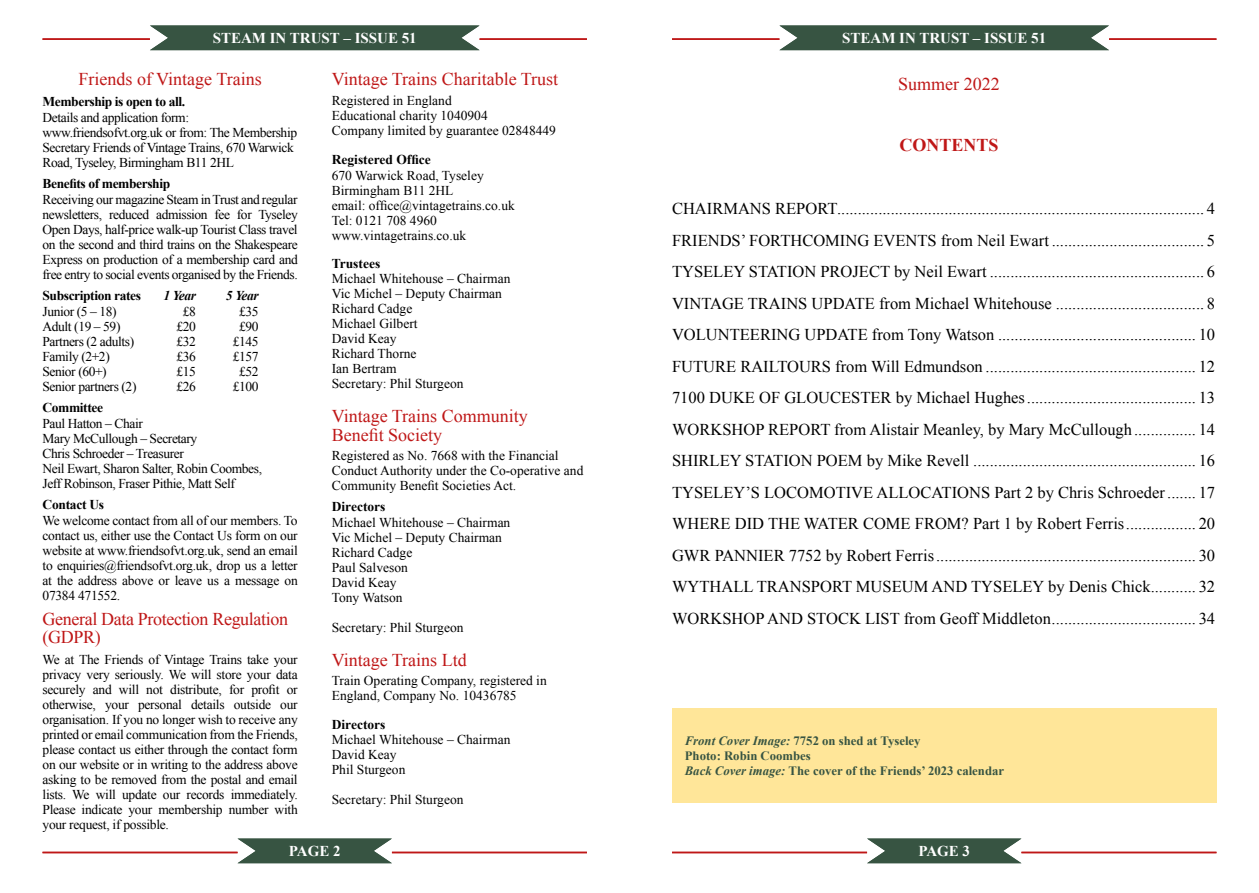
<style>
.page{position:relative;width:1259px;height:893px;background:#fff}
.page>*{position:absolute;margin:0;border:0;box-sizing:border-box;transform-origin:0 0}
.t1{font:18px/19.5px "Times New Roman";color:#bf1717}
.t2{font:18px/18px "Times New Roman";letter-spacing:-.02em;color:#bf1717}
.t3{font:700 18px "Times New Roman";color:#bf1717}
.t4{font:16.5px/31.5px "Times New Roman";color:#000;text-align:justify}
.t5{font:700 15px "Times New Roman";color:#fff}
.t6{font:13.5px/15px "Times New Roman";color:#000}
.t7{font:13.5px/15px "Times New Roman";letter-spacing:-.03em;color:#000}
.t8{font:700 13.5px "Times New Roman";letter-spacing:-.03em;color:#000}
.t9{font:700 13.5px "Times New Roman";color:#000}
.t10{font:italic 700 13.5px "Times New Roman";letter-spacing:-.03em;color:#000}
.t11{font:700 12.75px/15px "Times New Roman";color:#375442}
.s1{font-style:italic}
</style>
<div class="page">
<div style="left:150px;top:26px;width:329px;height:24px;background:#375442"></div>
<hr style="left:43px;top:38px;width:107px;height:2px;background:#bf1717">
<hr style="left:479px;top:38px;width:108px;height:2px;background:#bf1717">
<svg style="left:237px;top:838px;width:155px;height:25px;background:#50695a"></svg>
<hr style="left:43px;top:852px;width:194px;height:1px;background:#bf1717">
<hr style="left:392px;top:852px;width:195px;height:1px;background:#bf1717">
<div style="left:779px;top:26px;width:330px;height:24px;background:#375442"></div>
<hr style="left:672px;top:38px;width:107px;height:2px;background:#bf1717">
<hr style="left:1109px;top:38px;width:107px;height:2px;background:#bf1717">
<svg style="left:867px;top:838px;width:154px;height:25px;background:#4f6959"></svg>
<hr style="left:672px;top:852px;width:195px;height:1px;background:#bf1717">
<hr style="left:1021px;top:852px;width:195px;height:1px;background:#bf1717">
<div style="left:672px;top:708px;width:544px;height:94px;background:#ffe699"></div>
<p class="t5" style="left:213px;top:33px;width:206px">STEAM IN TRUST – ISSUE 51</p>
<h1 class="t1" style="left:79px;top:71px;width:185px">Friends of Vintage Trains</h1>
<p class="t8" style="left:43px;top:97px;width:144px">Membership is open to all.</p>
<p class="t7" style="left:43px;top:112px;width:256px">Details and application form: www.friendsofvt.org.uk or from: The Membership Secretary Friends of Vintage Trains, 670 Warwick Road, Tyseley, Birmingham B11 2HL</p>
<p class="t8" style="left:43px;top:174px;width:129px">Benefits of membership</p>
<p class="t6" style="left:43px;top:193px;width:257px;text-align:justify">Receiving our magazine Steam in Trust and regular newsletters, reduced admission fee for Tyseley Open Days, half-price walk-up Tourist Class travel on the second and third trains on the Shakespeare Express on production of a membership card and free entry to social events organised by the Friends.</p>
<p class="t8" style="left:43px;top:291px;width:100px">Subscription rates</p>
<p class="t10" style="left:163px;top:290px;width:34px">1 Year</p>
<p class="t10" style="left:226px;top:290px;width:34px">5 Year</p>
<p class="t7" style="left:43px;top:305px;width:76px">Junior (5 – 18)</p>
<p class="t6" style="left:183px;top:305px;width:15px">£8</p>
<p class="t6" style="left:239px;top:305px;width:21px">£35</p>
<p class="t7" style="left:43px;top:320px;width:79px">Adult (19 – 59)</p>
<p class="t6" style="left:176px;top:320px;width:21px">£20</p>
<p class="t6" style="left:239px;top:320px;width:21px">£90</p>
<p class="t7" style="left:43px;top:335px;width:93px">Partners (2 adults)</p>
<p class="t6" style="left:176px;top:335px;width:21px">£32</p>
<p class="t6" style="left:233px;top:335px;width:27px">£145</p>
<p class="t6" style="left:43px;top:350px;width:69px">Family (2+2)</p>
<p class="t6" style="left:176px;top:350px;width:21px">£36</p>
<p class="t6" style="left:233px;top:350px;width:27px">£157</p>
<p class="t7" style="left:43px;top:365px;width:66px">Senior (60+)</p>
<p class="t6" style="left:176px;top:365px;width:21px">£15</p>
<p class="t6" style="left:239px;top:365px;width:21px">£52</p>
<p class="t7" style="left:43px;top:380px;width:95px">Senior partners (2)</p>
<p class="t6" style="left:176px;top:380px;width:21px">£26</p>
<p class="t6" style="left:233px;top:380px;width:27px">£100</p>
<p class="t8" style="left:43px;top:402px;width:62px">Committee</p>
<p class="t7" style="left:43px;top:417px;width:221px">Paul Hatton – Chair<br>Mary McCullough – Secretary<br>Chris Schroeder – Treasurer<br>Neil Ewart, Sharon Salter, Robin Coombes,<br>Jeff Robinson, Fraser Pithie, Matt Self</p>
<p class="t8" style="left:43px;top:499px;width:63px">Contact Us</p>
<p class="t6" style="left:43px;top:514px;width:257px;text-align:justify">We welcome contact from all of our members. To contact us, either use the Contact Us form on our website at www.friendsofvt.org.uk, send an email to enquiries@friendsofvt.org.uk, drop us a letter at the address above or leave us a message on 07384 471552.</p>
<h1 class="t2" style="left:43px;top:612px;width:247px">General Data Protection Regulation (GDPR)</h1>
<p class="t6" style="left:43px;top:653px;width:257px;text-align:justify">We at The Friends of Vintage Trains take your privacy very seriously. We will store your data securely and will not distribute, for profit or otherwise, your personal details outside our organisation. If you no longer wish to receive any printed or email communication from the Friends, please contact us either through the contact form on our website or in writing to the address above asking to be removed from the postal and email lists. We will update our records immediately.<br>Please indicate your membership number with your request, if possible.</p>
<h1 class="t1" style="left:332px;top:71px;width:228px">Vintage Trains Charitable Trust</h1>
<p class="t6" style="left:332px;top:94px;width:226px">Registered in England<br>Educational charity 1040904<br>Company limited by guarantee 02848449</p>
<p class="t9" style="left:332px;top:150px;width:101px">Registered Office</p>
<p class="t6" style="left:332px;top:169px;width:185px">670 Warwick Road, Tyseley<br>Birmingham B11 2HL<br>email: office@vintagetrains.co.uk<br>Tel: 0121 708 4960 www.vintagetrains.co.uk</p>
<p class="t9" style="left:332px;top:259px;width:50px">Trustees</p>
<p class="t6" style="left:332px;top:272px;width:180px">Michael Whitehouse – Chairman<br>Vic Michel – Deputy Chairman<br>Richard Cadge<br>Michael Gilbert<br>David Keay<br>Richard Thorne<br>Ian Bertram<br>Secretary: Phil Sturgeon</p>
<h1 class="t1" style="left:332px;top:407px;width:197px">Vintage Trains Community<br>Benefit Society</h1>
<p class="t6" style="left:332px;top:450px;width:253px">Registered as No. 7668 with the Financial<br>Conduct Authority under the Co-operative and<br>Community Benefit Societies Act.</p>
<p class="t9" style="left:332px;top:502px;width:55px">Directors</p>
<p class="t6" style="left:332px;top:517px;width:180px">Michael Whitehouse – Chairman<br>Vic Michel – Deputy Chairman<br>Richard Cadge<br>Paul Salveson<br>David Keay<br>Tony Watson</p>
<p class="t6" style="left:332px;top:622px;width:133px">Secretary: Phil Sturgeon</p>
<h1 class="t1" style="left:332px;top:652px;width:136px">Vintage Trains Ltd</h1>
<p class="t6" style="left:332px;top:675px;width:216px">Train Operating Company, registered in<br>England, Company No. 10436785</p>
<p class="t9" style="left:332px;top:720px;width:55px">Directors</p>
<p class="t6" style="left:332px;top:733px;width:180px">Michael Whitehouse – Chairman<br>David Keay<br>Phil Sturgeon</p>
<p class="t6" style="left:332px;top:793px;width:133px">Secretary: Phil Sturgeon</p>
<p class="t5" style="left:289px;top:846px;width:53px">PAGE 2</p>
<p class="t5" style="left:842px;top:33px;width:206px">STEAM IN TRUST – ISSUE 51</p>
<h1 class="t1" style="left:898px;top:76px;width:103px">Summer 2022</h1>
<h1 class="t3" style="left:899px;top:139px;width:101px">CONTENTS</h1>
<p class="t4" style="left:672px;top:195px;width:545px">CHAIRMANS REPORT......................................................................................... 4<br>FRIENDS’ FORTHCOMING EVENTS from Neil Ewart ..................................... 5<br>TYSELEY STATION PROJECT by Neil Ewart .................................................... 6<br>VINTAGE TRAINS UPDATE from Michael Whitehouse .................................... 8<br>VOLUNTEERING UPDATE from Tony Watson ................................................ 10<br>FUTURE RAILTOURS from Will Edmundson ................................................... 12<br>7100 DUKE OF GLOUCESTER by Michael Hughes ......................................... 13<br>WORKSHOP REPORT from Alistair Meanley, by Mary McCullough ............... 14<br>SHIRLEY STATION POEM by Mike Revell ...................................................... 16<br>TYSELEY’S LOCOMOTIVE ALLOCATIONS Part 2 by Chris Schroeder ....... 17<br>WHERE DID THE WATER COME FROM? Part 1 by Robert Ferris ................. 20<br>GWR PANNIER 7752 by Robert Ferris ............................................................... 30<br>WYTHALL TRANSPORT MUSEUM AND TYSELEY by Denis Chick........... 32<br>WORKSHOP AND STOCK LIST from Geoff Middleton ................................... 34</p>
<p class="t11" style="left:685px;top:734px;width:321px"><span class="s1">Front Cover Image:</span> 7752 on shed at Tyseley<br>Photo: Robin Coombes<br><span class="s1">Back Cover image:</span> The cover of the Friends’ 2023 calendar</p>
<p class="t5" style="left:918px;top:846px;width:53px">PAGE 3</p>
</div>
